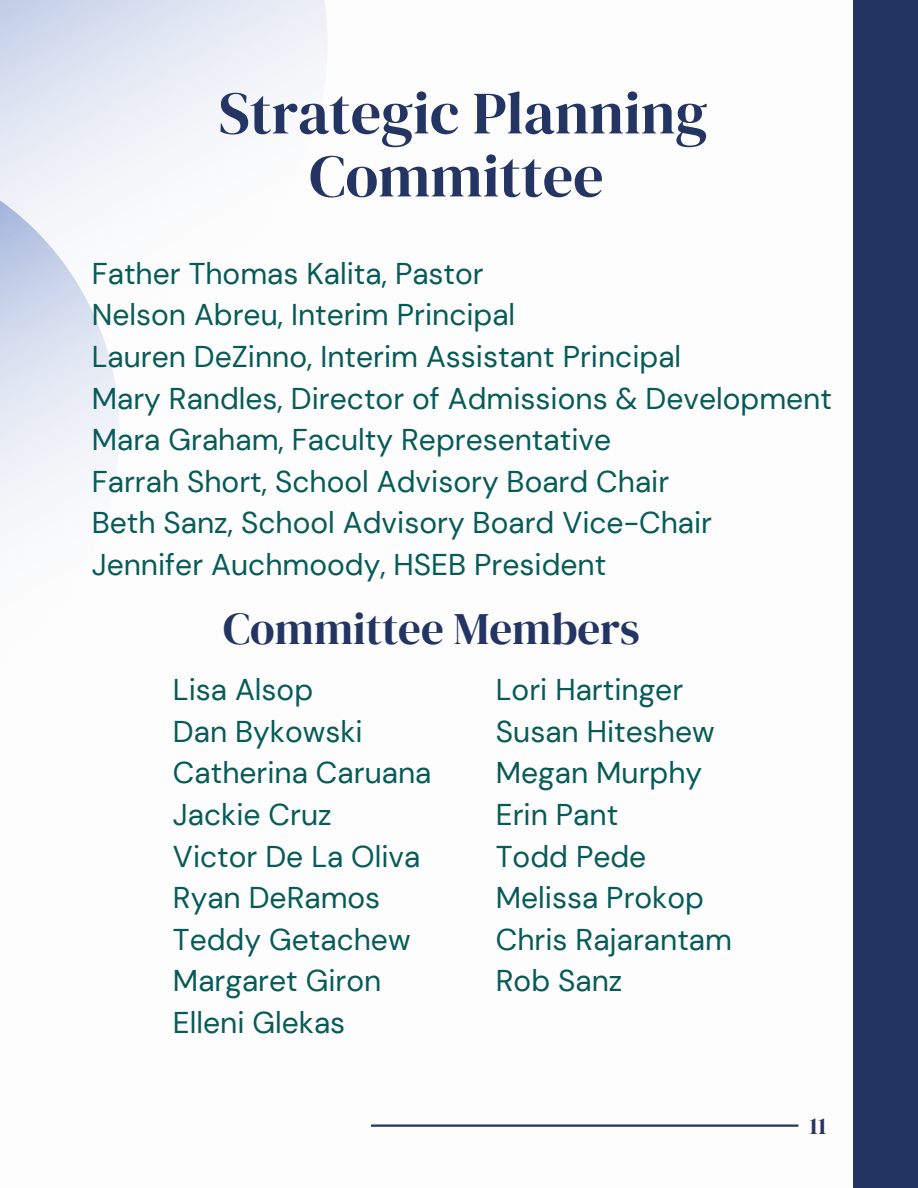
<style>
.page{position:relative;width:918px;height:1188px;background:#fff}
.page>*{position:absolute;margin:0;border:0;box-sizing:border-box;transform-origin:0 0}
.t1{font:60px/63px "DM Serif Display";color:#243564;text-align:center}
.t2{font:45px "DM Serif Display";color:#243564}
.t3{font:30px "DM Sans";color:#065b58}
.t4{font:24px "DM Serif Display";color:#243564}
</style>
<div class="page">
<svg style="left:0;top:0;width:327px;height:126px"></svg>
<hr style="left:371px;top:1125px;width:427px;height:2px;background:#243564">
<svg style="left:0;top:44px;width:223px;height:478px"></svg>
<div style="left:853px;top:0;width:65px;height:1188px;background:#243564"></div>
<p class="t1" style="left:219px;top:81px;width:490px">Strategic Planning<br>Committee</p>
<p class="t3" style="left:92px;top:254px;width:394px">Father Thomas Kalita, Pastor</p>
<p class="t3" style="left:92px;top:296px;width:425px">Nelson Abreu, Interim Principal</p>
<p class="t3" style="left:92px;top:337px;width:591px">Lauren DeZinno, Interim Assistant Principal</p>
<p class="t3" style="left:92px;top:379px;width:742px">Mary Randles, Director of Admissions &amp; Development</p>
<p class="t3" style="left:92px;top:420px;width:521px">Mara Graham, Faculty Representative</p>
<p class="t3" style="left:92px;top:462px;width:579px">Farrah Short, School Advisory Board Chair</p>
<p class="t3" style="left:92px;top:504px;width:622px">Beth Sanz, School Advisory Board Vice-Chair</p>
<p class="t3" style="left:92px;top:545px;width:516px">Jennifer Auchmoody, HSEB President</p>
<p class="t2" style="left:223px;top:597px;width:418px">Committee Members</p>
<p class="t3" style="left:496px;top:670px;width:189px">Lori Hartinger</p>
<p class="t3" style="left:496px;top:712px;width:220px">Susan Hiteshew</p>
<p class="t3" style="left:496px;top:753px;width:208px">Megan Murphy</p>
<p class="t3" style="left:496px;top:795px;width:124px">Erin Pant</p>
<p class="t3" style="left:496px;top:837px;width:152px">Todd Pede</p>
<p class="t3" style="left:496px;top:878px;width:210px">Melissa Prokop</p>
<p class="t3" style="left:496px;top:920px;width:238px">Chris Rajarantam</p>
<p class="t3" style="left:496px;top:962px;width:128px">Rob Sanz</p>
<p class="t3" style="left:173px;top:670px;width:142px">Lisa Alsop</p>
<p class="t3" style="left:173px;top:712px;width:191px">Dan Bykowski</p>
<p class="t3" style="left:173px;top:753px;width:260px">Catherina Caruana</p>
<p class="t3" style="left:173px;top:795px;width:160px">Jackie Cruz</p>
<p class="t3" style="left:173px;top:837px;width:249px">Victor De La Oliva</p>
<p class="t3" style="left:173px;top:878px;width:209px">Ryan DeRamos</p>
<p class="t3" style="left:173px;top:920px;width:239px">Teddy Getachew</p>
<p class="t3" style="left:173px;top:962px;width:210px">Margaret Giron</p>
<p class="t3" style="left:173px;top:1003px;width:174px">Elleni Glekas</p>
<p class="t4" style="left:810px;top:1109px;width:18px">11</p>
</div>
